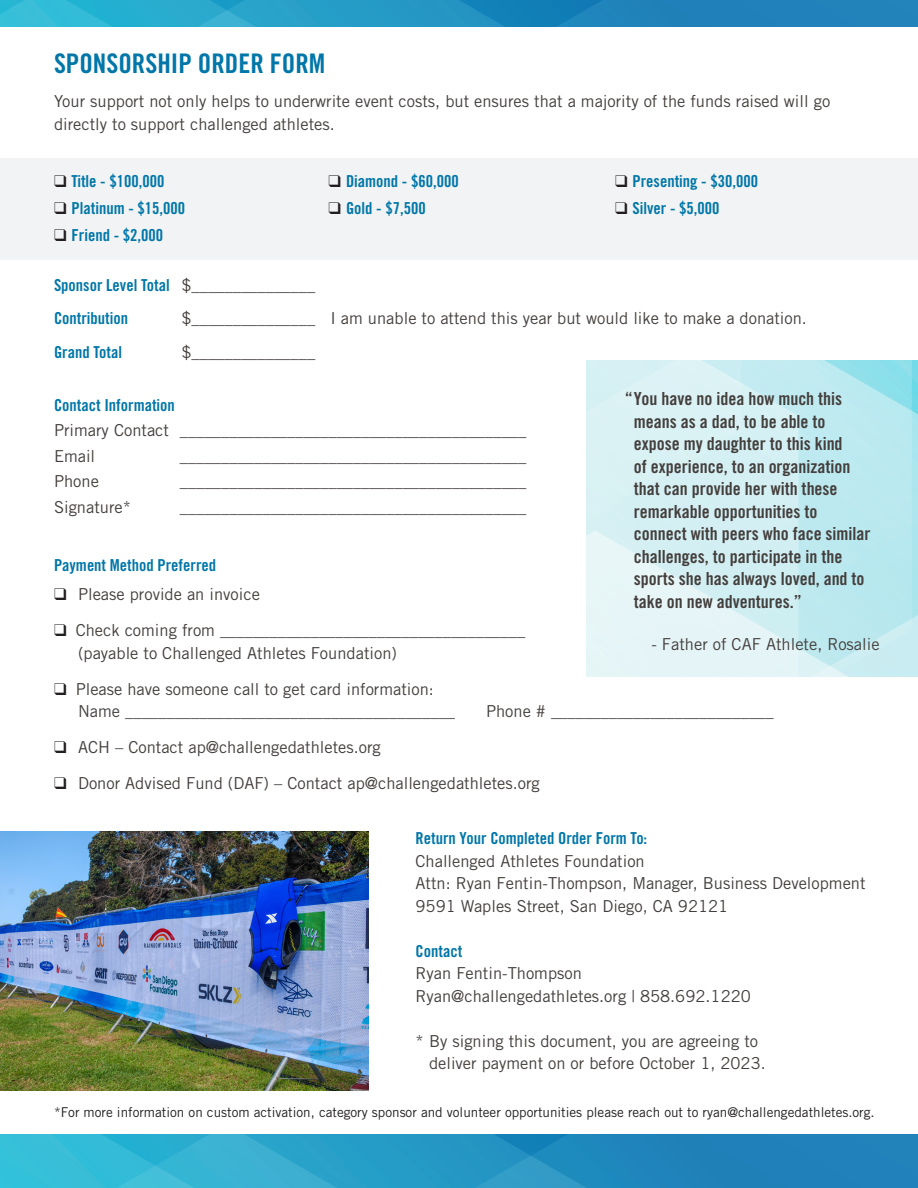
<style>
.page{position:relative;width:918px;height:1188px;background:#fff}
.page>*{position:absolute;margin:0;border:0;box-sizing:border-box;transform-origin:0 0}
.t1{font:27px "Trade Gothic LT Std Bd Cn 20";color:#0076a9}
.t2{font:18px/22.5px "Trade Gothic Bold Cond Twenty";color:#443f3d}
.t3{font:16.5px/22.5px "Trade Gothic";color:#443f3d}
.t4{font:16.5px "Trade Gothic LT Std Bd Cn 20";color:#0076a9}
.t5{font:13.5px "Trade Gothic";color:#231f20}
.s1{color:#231f20}
.s2{font-family:"Trade Gothic";color:#443f3d}
</style>
<div class="page">
<div style="left:0;top:158px;width:918px;height:102px;background:#f2f3f4"></div>
<svg style="left:0;top:0;width:918px;height:27px;background:#2395c3"></svg>
<svg style="left:0;top:1134px;width:918px;height:54px;background:#289ac6"></svg>
<img style="left:0;top:832px;width:368px;height:259px">
<svg style="left:586px;top:361px;width:332px;height:315px;background:#ceeef2"></svg>
<p class="t1" style="left:54px;top:47px;width:273px">SPONSORSHIP ORDER FORM</p>
<p class="t3" style="left:54px;top:90px;width:778px">Your support not only helps to underwrite event costs, but ensures that a majority of the funds raised will go directly to support challenged athletes.</p>
<p class="t4" style="left:54px;top:171px;width:112px"><span class="s1">❑</span> Title - $100,000</p>
<p class="t4" style="left:328px;top:171px;width:132px"><span class="s1">❑</span> Diamond - $60,000</p>
<p class="t4" style="left:615px;top:171px;width:145px"><span class="s1">❑</span> Presenting - $30,000</p>
<p class="t4" style="left:54px;top:198px;width:133px"><span class="s1">❑</span> Platinum - $15,000</p>
<p class="t4" style="left:328px;top:198px;width:99px"><span class="s1">❑</span> Gold - $7,500</p>
<p class="t4" style="left:615px;top:198px;width:106px"><span class="s1">❑</span> Silver - $5,000</p>
<p class="t4" style="left:54px;top:225px;width:111px"><span class="s1">❑</span> Friend - $2,000</p>
<p class="t4" style="left:54px;top:275px;width:263px">Sponsor Level Total <span class="s2">$_______________</span></p>
<p class="t4" style="left:54px;top:309px;width:76px">Contribution</p>
<p class="t3" style="left:182px;top:307px;width:627px">$_______________ I am unable to attend this year but would like to make a donation.</p>
<p class="t4" style="left:54px;top:342px;width:70px">Grand Total</p>
<p class="t3" style="left:182px;top:341px;width:135px">$_______________</p>
<p class="t4" style="left:54px;top:395px;width:122px">Contact Information</p>
<p class="t3" style="left:54px;top:419px;width:474px">Primary Contact __________________________________________</p>
<p class="t3" style="left:54px;top:444px;width:43px">Email</p>
<p class="t3" style="left:180px;top:444px;width:348px">__________________________________________</p>
<p class="t3" style="left:54px;top:470px;width:46px">Phone</p>
<p class="t3" style="left:180px;top:470px;width:348px">__________________________________________</p>
<p class="t3" style="left:54px;top:495px;width:79px">Signature*</p>
<p class="t3" style="left:180px;top:495px;width:348px">__________________________________________</p>
<p class="t2" style="left:634px;top:387px;width:238px;text-indent:-9px">“You have no idea how much this means as a dad, to be able to expose my daughter to this kind<br>of experience, to an organization that can provide her with these remarkable opportunities to connect with peers who face similar challenges, to participate in the sports she has always loved, and to take on new adventures.”</p>
<p class="t3" style="left:651px;top:632px;width:230px">- Father of CAF Athlete, Rosalie</p>
<p class="t4" style="left:54px;top:555px;width:164px">Payment Method Preferred</p>
<p class="t3" style="left:54px;top:583px;width:207px"><span class="s1">❑</span> Please provide an invoice</p>
<p class="t3" style="left:54px;top:619px;width:473px"><span class="s1">❑</span> Check coming from _____________________________________</p>
<p class="t3" style="left:78px;top:641px;width:321px">(payable to Challenged Athletes Foundation)</p>
<p class="t3" style="left:54px;top:677px;width:382px"><span class="s1">❑</span> Please have someone call to get card information:</p>
<p class="t3" style="left:78px;top:700px;width:379px">Name ________________________________________</p>
<p class="t3" style="left:486px;top:700px;width:289px">Phone # ___________________________</p>
<p class="t3" style="left:54px;top:736px;width:328px"><span class="s1">❑</span> ACH – Contact ap@challengedathletes.org</p>
<p class="t3" style="left:54px;top:772px;width:487px"><span class="s1">❑</span> Donor Advised Fund (DAF) – Contact ap@challengedathletes.org</p>
<p class="t4" style="left:416px;top:828px;width:233px">Return Your Completed Order Form To:</p>
<p class="t3" style="left:416px;top:849px;width:231px">Challenged Athletes Foundation</p>
<p class="t3" style="left:416px;top:872px;width:452px">Attn: Ryan Fentin-Thompson, Manager, Business Development</p>
<p class="t3" style="left:416px;top:894px;width:314px">9591 Waples Street, San Diego, CA 92121</p>
<p class="t4" style="left:416px;top:941px;width:48px">Contact</p>
<p class="t3" style="left:416px;top:962px;width:168px">Ryan Fentin-Thompson</p>
<p class="t3" style="left:416px;top:984px;width:337px">Ryan@challengedathletes.org | 858.692.1220</p>
<p class="t3" style="left:416px;top:1029px;width:344px">* By signing this document, you are agreeing to</p>
<p class="t3" style="left:429px;top:1052px;width:338px">deliver payment on or before October 1, 2023.</p>
<p class="t5" style="left:54px;top:1104px;width:822px">*For more information on custom activation, category sponsor and volunteer opportunities please reach out to ryan@challengedathletes.org.</p>
</div>
